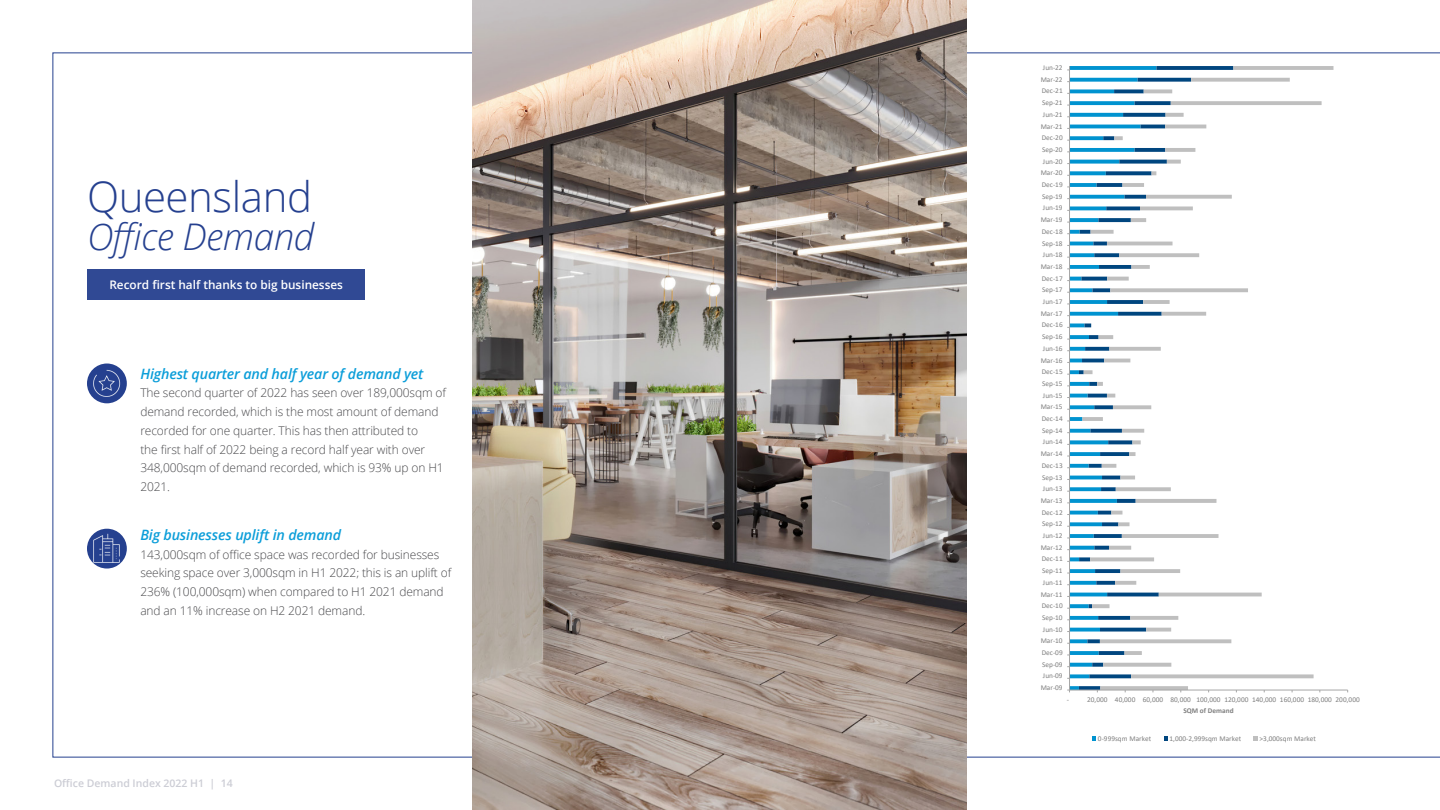
<style>
.page{position:relative;width:1440px;height:810px;background:#fff}
.page>*{position:absolute;margin:0;border:0;box-sizing:border-box;transform-origin:0 0}
.t1{font:300 42px "Open Sans";letter-spacing:-.01em;color:#25408f}
.t2{font:italic 300 36.75px "Open Sans";letter-spacing:-.01em;color:#25408f}
.t3{font:italic 600 14.25px "Open Sans";letter-spacing:-.01em;color:#0c9ed9}
.t4{font:300 12px/18.8px "Open Sans";letter-spacing:-.01em;color:#4a4a4d}
.t5{font:600 11.77px "Open Sans";color:#fff}
.t6{font:600 10.5px "Open Sans";color:#cccdd5}
.t7{font:7.35px "Calibri";color:#7f7f7f}
.t8{font:700 7.35px "Calibri";color:#7f7f7f}
</style>
<div class="page">
<div style="left:87px;top:269px;width:277px;height:30px;background:#304994"></div>
<div style="left:87px;top:364px;width:40px;height:39px;background:#25408f;border-radius:50%"></div>
<img style="left:90px;top:366px;width:34px;height:34px">
<svg style="left:87px;top:529px;width:40px;height:40px"></svg>
<img style="left:91px;top:532px;width:32px;height:33px">
<img style="left:472px;top:0;width:495px;height:810px">
<svg style="left:1070px;top:66px;width:9px;height:624px"></svg>
<svg style="left:1082px;top:66px;width:251px;height:624px"></svg>
<hr style="left:1070px;top:690px;width:278px;height:1px;background:#a6a6a6">
<hr style="left:1069px;top:66px;width:1px;height:624px;background:#a6a6a6">
<svg style="left:1092px;top:737px;width:4px;height:4px"></svg>
<svg style="left:1164px;top:737px;width:4px;height:4px"></svg>
<svg style="left:1254px;top:737px;width:4px;height:4px"></svg>
<p class="t1" style="left:87px;top:168px;width:227px">Queensland</p>
<p class="t2" style="left:87px;top:212px;width:229px">Office Demand</p>
<p class="t5" style="left:109px;top:276px;width:235px">Record first half thanks to big businesses</p>
<p class="t3" style="left:140px;top:364px;width:285px">Highest quarter and half year of demand yet</p>
<p class="t4" style="left:140px;top:383px;width:307px">The second quarter of 2022 has seen over 189,000sqm of demand recorded, which is the most amount of demand recorded for one quarter. This has then attributed to<br>the first half of 2022 being a record half year with over 348,000sqm of demand recorded, which is 93% up on H1<br>2021.</p>
<p class="t3" style="left:140px;top:525px;width:202px">Big businesses uplift in demand</p>
<p class="t4" style="left:140px;top:545px;width:312px">143,000sqm of office space was recorded for businesses seeking space over 3,000sqm in H1 2022; this is an uplift of 236% (100,000sqm) when compared to H1 2021 demand and an 11% increase on H2 2021 demand.</p>
<h3 class="t6" style="left:54px;top:776px;width:180px">Office Demand Index 2022 H1 | 14</h3>
<p class="t7" style="left:1043px;top:62px;width:21px">Jun-22</p>
<p class="t7" style="left:1041px;top:74px;width:24px">Mar-22</p>
<p class="t7" style="left:1042px;top:86px;width:22px">Dec-21</p>
<p class="t7" style="left:1042px;top:98px;width:22px">Sep-21</p>
<p class="t7" style="left:1043px;top:109px;width:21px">Jun-21</p>
<p class="t7" style="left:1041px;top:121px;width:24px">Mar-21</p>
<p class="t7" style="left:1042px;top:133px;width:22px">Dec-20</p>
<p class="t7" style="left:1042px;top:144px;width:22px">Sep-20</p>
<p class="t7" style="left:1043px;top:156px;width:21px">Jun-20</p>
<p class="t7" style="left:1041px;top:168px;width:24px">Mar-20</p>
<p class="t7" style="left:1042px;top:179px;width:22px">Dec-19</p>
<p class="t7" style="left:1042px;top:191px;width:22px">Sep-19</p>
<p class="t7" style="left:1043px;top:203px;width:21px">Jun-19</p>
<p class="t7" style="left:1041px;top:215px;width:24px">Mar-19</p>
<p class="t7" style="left:1042px;top:226px;width:22px">Dec-18</p>
<p class="t7" style="left:1042px;top:238px;width:22px">Sep-18</p>
<p class="t7" style="left:1043px;top:250px;width:21px">Jun-18</p>
<p class="t7" style="left:1041px;top:261px;width:24px">Mar-18</p>
<p class="t7" style="left:1042px;top:273px;width:22px">Dec-17</p>
<p class="t7" style="left:1042px;top:285px;width:22px">Sep-17</p>
<p class="t7" style="left:1043px;top:297px;width:21px">Jun-17</p>
<p class="t7" style="left:1041px;top:308px;width:24px">Mar-17</p>
<p class="t7" style="left:1042px;top:320px;width:22px">Dec-16</p>
<p class="t7" style="left:1042px;top:332px;width:22px">Sep-16</p>
<p class="t7" style="left:1043px;top:343px;width:21px">Jun-16</p>
<p class="t7" style="left:1041px;top:355px;width:24px">Mar-16</p>
<p class="t7" style="left:1042px;top:367px;width:22px">Dec-15</p>
<p class="t7" style="left:1042px;top:378px;width:22px">Sep-15</p>
<p class="t7" style="left:1043px;top:390px;width:21px">Jun-15</p>
<p class="t7" style="left:1041px;top:402px;width:24px">Mar-15</p>
<p class="t7" style="left:1042px;top:414px;width:22px">Dec-14</p>
<p class="t7" style="left:1042px;top:425px;width:22px">Sep-14</p>
<p class="t7" style="left:1043px;top:437px;width:21px">Jun-14</p>
<p class="t7" style="left:1041px;top:449px;width:24px">Mar-14</p>
<p class="t7" style="left:1042px;top:460px;width:22px">Dec-13</p>
<p class="t7" style="left:1042px;top:472px;width:22px">Sep-13</p>
<p class="t7" style="left:1043px;top:484px;width:21px">Jun-13</p>
<p class="t7" style="left:1041px;top:495px;width:24px">Mar-13</p>
<p class="t7" style="left:1042px;top:507px;width:22px">Dec-12</p>
<p class="t7" style="left:1042px;top:519px;width:22px">Sep-12</p>
<p class="t7" style="left:1043px;top:531px;width:21px">Jun-12</p>
<p class="t7" style="left:1041px;top:542px;width:24px">Mar-12</p>
<p class="t7" style="left:1042px;top:554px;width:22px">Dec-11</p>
<p class="t7" style="left:1042px;top:566px;width:22px">Sep-11</p>
<p class="t7" style="left:1043px;top:577px;width:21px">Jun-11</p>
<p class="t7" style="left:1041px;top:589px;width:24px">Mar-11</p>
<p class="t7" style="left:1042px;top:601px;width:22px">Dec-10</p>
<p class="t7" style="left:1042px;top:612px;width:22px">Sep-10</p>
<p class="t7" style="left:1043px;top:624px;width:21px">Jun-10</p>
<p class="t7" style="left:1041px;top:636px;width:24px">Mar-10</p>
<p class="t7" style="left:1042px;top:648px;width:22px">Dec-09</p>
<p class="t7" style="left:1042px;top:659px;width:22px">Sep-09</p>
<p class="t7" style="left:1043px;top:671px;width:21px">Jun-09</p>
<p class="t7" style="left:1041px;top:683px;width:24px">Mar-09</p>
<p class="t7" style="left:1067px;top:694px;width:4px">-</p>
<p class="t7" style="left:1087px;top:694px;width:274px">20,000 40,000 60,000 80,000 100,000 120,000 140,000 160,000 180,000 200,000</p>
<p class="t8" style="left:1183px;top:705px;width:52px">SQM of Demand</p>
<p class="t7" style="left:1098px;top:733px;width:55px">0-999sqm Market</p>
<p class="t7" style="left:1170px;top:733px;width:73px">1,000-2,999sqm Market</p>
<p class="t7" style="left:1260px;top:733px;width:58px">&gt;3,000sqm Market</p>
</div>
